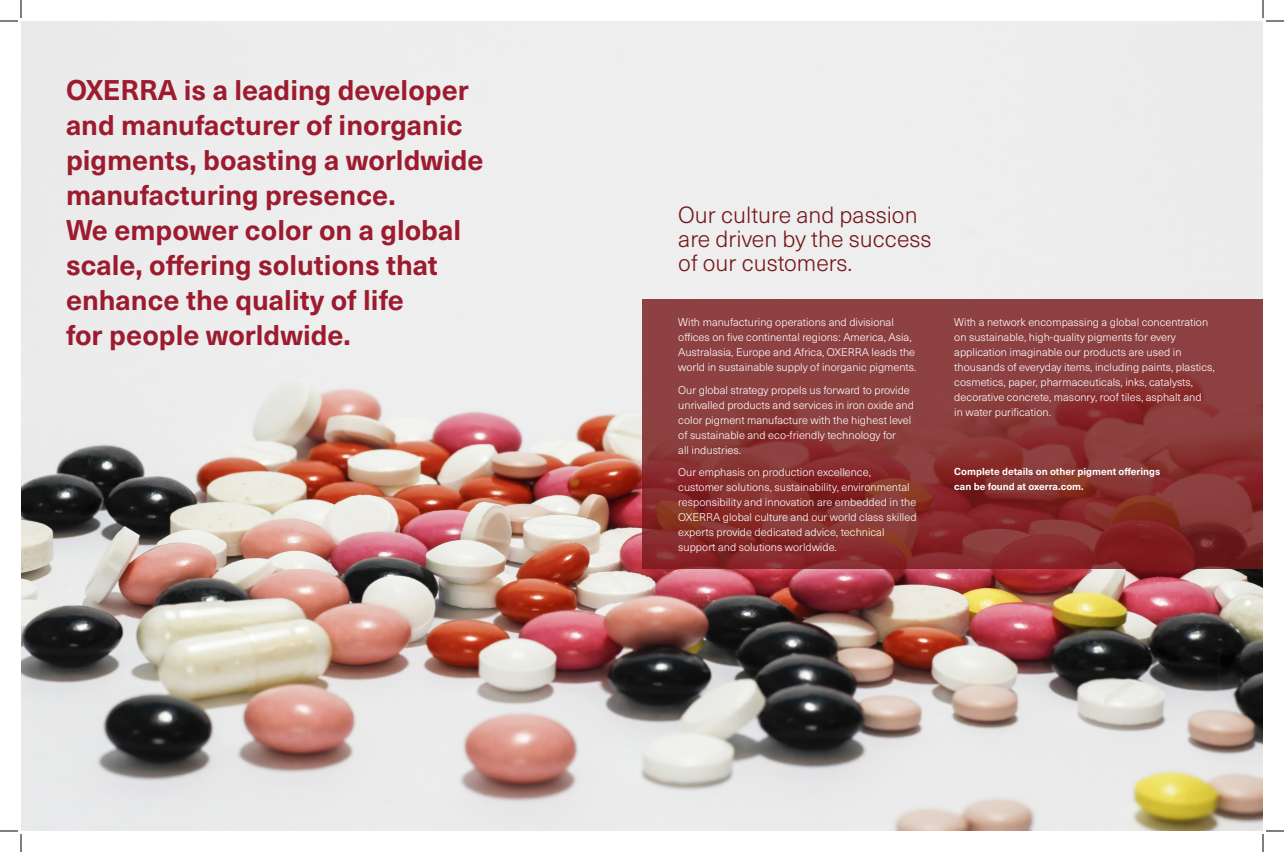
<style>
.page{position:relative;width:1284px;height:852px;background:#fff}
.page>*{position:absolute;margin:0;border:0;box-sizing:border-box;transform-origin:0 0}
.t1{font:700 28px/35px "Neue Haas Unica W1 G";color:#9d1b2f}
.t2{font:300 23px/24px "Neue Haas Unica W1 G";color:#761819}
.t3{font:300 11px/15px "Neue Haas Unica W1 G";color:#fff}
.t4{font:700 10px/15px "Neue Haas Unica W1 G";color:#fff}
</style>
<div class="page">
<img style="left:21px;top:21px;width:1242px;height:810px">
<svg style="left:642px;top:299px;width:621px;height:270px;fill:#8c3f3e"></svg>
<svg style="left:0;top:0;width:22px;height:22px"></svg>
<svg style="left:0;top:830px;width:22px;height:22px"></svg>
<svg style="left:1262px;top:0;width:22px;height:22px"></svg>
<svg style="left:1262px;top:830px;width:22px;height:22px"></svg>
<p class="t1" style="left:66px;top:70px;width:419px">OXERRA is a leading developer and manufacturer of inorganic pigments, boasting a worldwide manufacturing presence.<br>We empower color on a global scale, offering solutions that enhance the quality of life<br>for people worldwide.</p>
<p class="t2" style="left:678px;top:201px;width:255px">Our culture and passion are driven by the success of our customers.</p>
<p class="t3" style="left:678px;top:314px;width:240px">With manufacturing operations and divisional offices on five continental regions: America, Asia, Australasia, Europe and Africa, OXERRA leads the world in sustainable supply of inorganic pigments.</p>
<p class="t3" style="left:678px;top:382px;width:237px">Our global strategy propels us forward to provide unrivalled products and services in iron oxide and color pigment manufacture with the highest level of sustainable and eco-friendly technology for<br>all industries.</p>
<p class="t3" style="left:678px;top:464px;width:240px">Our emphasis on production excellence, customer solutions, sustainability, environmental responsibility and innovation are embedded in the OXERRA global culture and our world class skilled experts provide dedicated advice, technical support and solutions worldwide.</p>
<p class="t3" style="left:954px;top:314px;width:262px">With a network encompassing a global concentration on sustainable, high-quality pigments for every application imaginable our products are used in thousands of everyday items, including paints, plastics, cosmetics, paper, pharmaceuticals, inks, catalysts, decorative concrete, masonry, roof tiles, asphalt and<br>in water purification.</p>
<p class="t4" style="left:954px;top:463px;width:208px">Complete details on other pigment offerings can be found at oxerra.com.</p>
</div>
